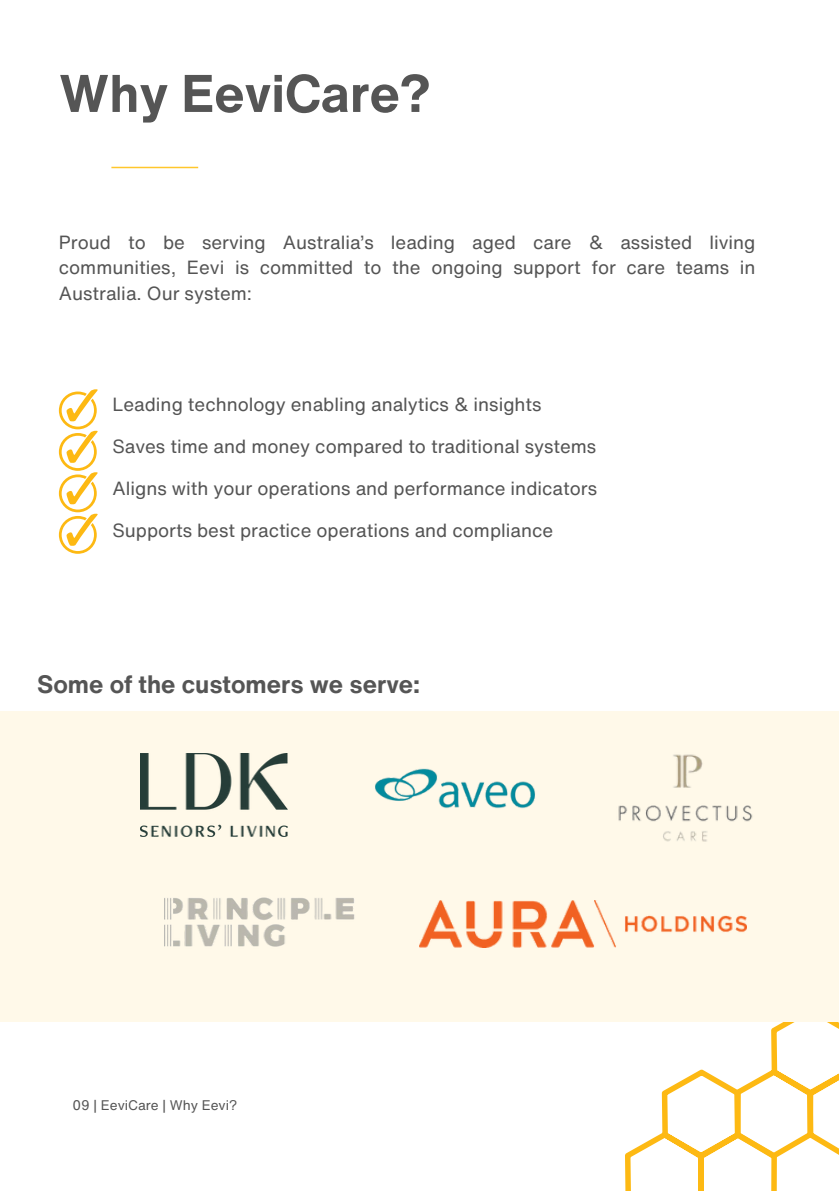
<style>
.page{position:relative;width:839px;height:1191px;background:#fff}
.page>*{position:absolute;margin:0;border:0;box-sizing:border-box;transform-origin:0 0}
.t1{font:700 52px "Helvetica Now Text";color:#555}
.t2{font:700 24.6px "Helvetica Now Text";color:#555}
.t3{font:18.6px/25.6px "Helvetica Now Text";color:#545454;text-align:justify}
.t4{font:13.6px "Helvetica Now Text";color:#545454}
</style>
<div class="page">
<svg style="left:625px;top:1022px;width:213px;height:169px"></svg>
<svg style="left:59px;top:389px;width:39px;height:165px"></svg>
<div style="left:0;top:711px;width:838px;height:311px;background:#fff9e9"></div>
<img style="left:140px;top:754px;width:147px;height:82px">
<img style="left:375px;top:768px;width:160px;height:41px">
<img style="left:618px;top:754px;width:135px;height:88px">
<img style="left:420px;top:901px;width:327px;height:46px">
<img style="left:165px;top:897px;width:190px;height:50px">
<hr style="left:111px;top:167px;width:87px;height:1px;background:#ffc72c">
<p class="t1" style="left:59px;top:54px;width:373px">Why EeviCare?</p>
<p class="t3" style="left:59px;top:229px;width:698px">Proud to be serving Australia’s leading aged care &amp; assisted living communities, Eevi is committed to the ongoing support for care teams in Australia. Our system:</p>
<h3 class="t3" style="left:112px;top:391px;width:430px">Leading technology enabling analytics &amp; insights</h3>
<h3 class="t3" style="left:112px;top:433px;width:485px">Saves time and money compared to traditional systems</h3>
<h2 class="t3" style="left:112px;top:475px;width:486px">Aligns with your operations and performance indicators</h2>
<h3 class="t3" style="left:112px;top:517px;width:442px">Supports best practice operations and compliance</h3>
<p class="t2" style="left:37px;top:666px;width:384px">Some of the customers we serve:</p>
<h3 class="t4" style="left:73px;top:1095px;width:166px">09 | EeviCare | Why Eevi?</h3>
</div>
